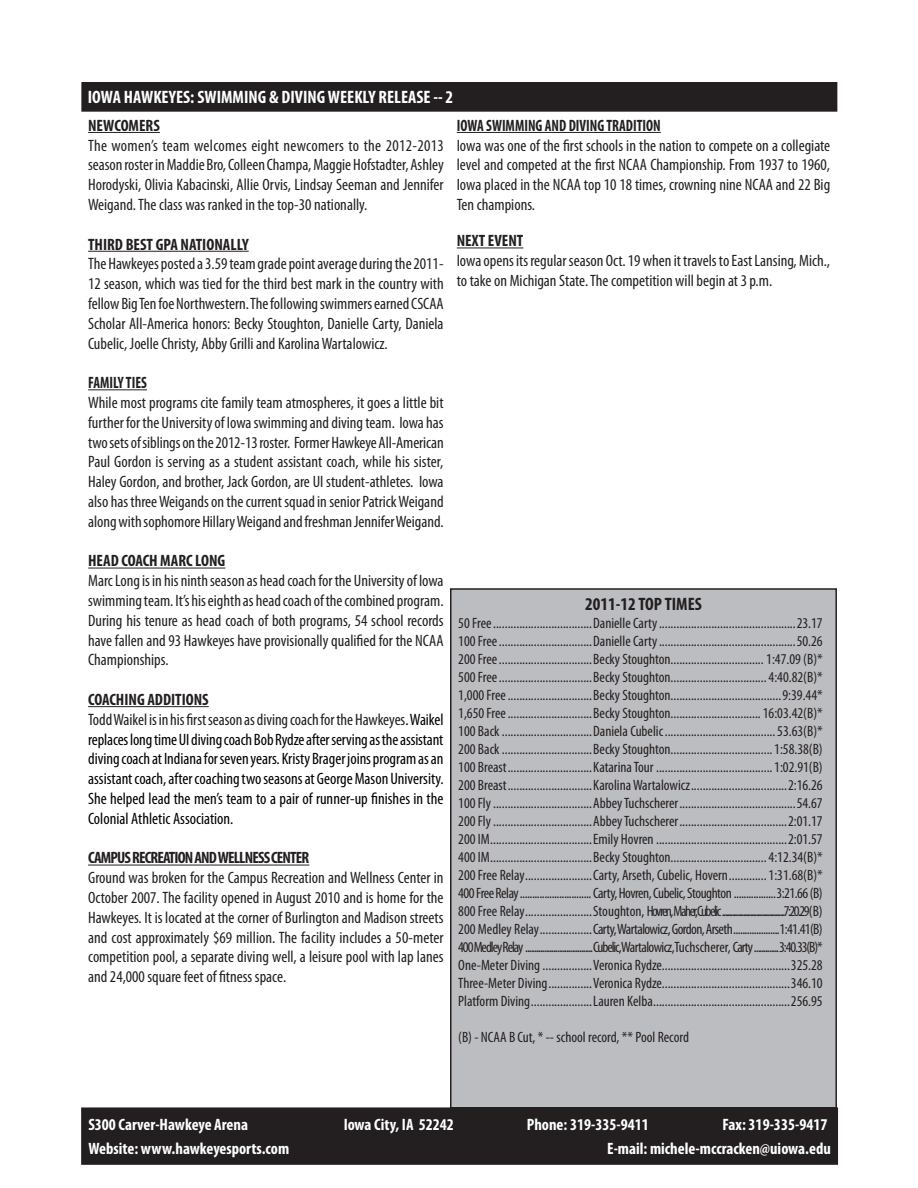
<style>
.page{position:relative;width:918px;height:1188px;background:#fff}
.page>*{position:absolute;margin:0;border:0;box-sizing:border-box;transform-origin:0 0}
.t1{font:700 condensed 18px "Myriad Pro";color:#fff}
.t2{font:700 condensed 18px "Myriad Pro";color:#231f20}
.t3{font:condensed 16.5px/19.8px "Myriad Pro";color:#231f20;text-align:justify}
.t4{font:condensed 16.5px/19.8px "Myriad Pro";color:#000;text-align:justify}
.t5{font:700 condensed 16.5px "Myriad Pro";color:#fff}
.t6{font:700 condensed 16.5px "Myriad Pro";color:#231f20}
.t7{font:700 condensed 16.5px "Myriad Pro";color:#231f20;scale:.89 1}
.t8{font:700 condensed 16.5px "Myriad Pro";letter-spacing:-.05em;color:#231f20}
.t9{font:condensed 15px "Myriad Pro";color:#231f20}
.t10{font:condensed 15px "Myriad Pro";letter-spacing:-.055em;color:#231f20}
.t11{font:condensed 15px "Myriad Pro";letter-spacing:-.07em;color:#231f20}
.t12{font:condensed 15px "Myriad Pro";letter-spacing:-.03em;color:#231f20}
.t13{font:condensed 15px "Myriad Pro";letter-spacing:-.04em;color:#231f20}
.s1{color:#231f20}
</style>
<div class="page">
<div style="left:82px;top:83px;width:755px;height:28px;background:#231f20"></div>
<div style="left:81px;top:82px;width:756px;height:30px;border:2px solid #231f20"></div>
<div style="left:82px;top:1108px;width:755px;height:56px;background:#231f20"></div>
<div style="left:81px;top:1107px;width:757px;height:58px;border:2px solid #231f20"></div>
<hr style="left:88px;top:132px;width:72px;height:1px;background:#231f20">
<hr style="left:88px;top:251px;width:161px;height:1px;background:#231f20">
<hr style="left:88px;top:389px;width:59px;height:1px;background:#231f20">
<hr style="left:88px;top:568px;width:137px;height:1px;background:#231f20">
<hr style="left:88px;top:706px;width:121px;height:1px;background:#231f20">
<hr style="left:88px;top:865px;width:221px;height:1px;background:#231f20">
<div style="left:451px;top:589px;width:385px;height:519px;background:#bcbdc0"></div>
<div style="left:450px;top:588px;width:387px;height:520px;border:2px solid #231f20"></div>
<hr style="left:457px;top:132px;width:204px;height:1px;background:#231f20">
<hr style="left:457px;top:248px;width:66px;height:1px;background:#231f20">
<p class="t1" style="left:88px;top:86px;width:367px">IOWA HAWKEYES: SWIMMING &amp; DIVING WEEKLY RELEASE -- 2</p>
<p class="t6" style="left:88px;top:115px;width:73px">NEWCOMERS</p>
<p class="t3" style="left:88px;top:135px;width:357px">The women’s team welcomes eight newcomers to the 2012-2013 season roster in Maddie Bro, Colleen Champa, Maggie Hofstadter, Ashley Horodyski, Olivia Kabacinski, Allie Orvis, Lindsay Seeman and Jennifer Weigand. The class was ranked in the top-30 nationally.</p>
<p class="t6" style="left:88px;top:234px;width:162px">THIRD BEST GPA NATIONALLY</p>
<p class="t3" style="left:88px;top:254px;width:357px">The Hawkeyes posted a 3.59 team grade point average during the 2011- 12 season, which was tied for the third best mark in the country with fellow Big Ten foe Northwestern. The following swimmers earned CSCAA Scholar All-America honors: Becky Stoughton, Danielle Carty, Daniela Cubelic, Joelle Christy, Abby Grilli and Karolina Wartalowicz.</p>
<p class="t7" style="left:88px;top:372px;width:68px">FAMILY TIES</p>
<p class="t3" style="left:88px;top:392px;width:357px">While most programs cite family team atmospheres, it goes a little bit further for the University of Iowa swimming and diving team. Iowa has two sets of siblings on the 2012-13 roster. Former Hawkeye All-American Paul Gordon is serving as a student assistant coach, while his sister, Haley Gordon, and brother, Jack Gordon, are UI student-athletes. Iowa also has three Weigands on the current squad in senior Patrick Weigand along with sophomore Hillary Weigand and freshman Jennifer Weigand.</p>
<p class="t6" style="left:88px;top:551px;width:139px">HEAD COACH MARC LONG</p>
<p class="t3" style="left:88px;top:571px;width:357px">Marc Long is in his ninth season as head coach for the University of Iowa swimming team. It’s his eighth as head coach of the combined program.<br>During his tenure as head coach of both programs, 54 school records have fallen and 93 Hawkeyes have provisionally qualified for the NCAA Championships.</p>
<p class="t6" style="left:88px;top:689px;width:122px">COACHING ADDITIONS</p>
<p class="t4" style="left:88px;top:709px;width:357px"><span class="s1">Todd Waikel is in his first season as diving coach for the Hawkeyes</span>. Waikel replaces long time UI diving coach Bob Rydze after serving as the assistant diving coach at Indiana for seven years. Kristy Brager joins program as an assistant coach, after coaching two seasons at George Mason University.<br>She helped lead the men’s team to a pair of runner-up finishes in the Colonial Athletic Association.</p>
<p class="t8" style="left:88px;top:848px;width:223px">CAMPUS RECREATION AND WELLNESS CENTER</p>
<p class="t3" style="left:88px;top:868px;width:357px">Ground was broken for the Campus Recreation and Wellness Center in October 2007. The facility opened in August 2010 and is home for the Hawkeyes. It is located at the corner of Burlington and Madison streets and cost approximately $69 million. The facility includes a 50-meter competition pool, a separate diving well, a leisure pool with lap lanes and 24,000 square feet of fitness space.</p>
<p class="t7" style="left:457px;top:115px;width:231px">IOWA SWIMMING AND DIVING TRADITION</p>
<p class="t3" style="left:457px;top:135px;width:375px">Iowa was one of the first schools in the nation to compete on a collegiate level and competed at the first NCAA Championship. From 1937 to 1960, Iowa placed in the NCAA top 10 18 times, crowning nine NCAA and 22 Big Ten champions.</p>
<p class="t6" style="left:457px;top:230px;width:68px">NEXT EVENT</p>
<p class="t3" style="left:457px;top:251px;width:375px">Iowa opens its regular season Oct. 19 when it travels to East Lansing, Mich., to take on Michigan State. The competition will begin at 3 p.m.</p>
<p class="t2" style="left:585px;top:593px;width:118px">2011-12 TOP TIMES</p>
<p class="t9" style="left:458px;top:614px;width:366px">50 Free..................................Danielle Carty...............................................23.17</p>
<p class="t9" style="left:458px;top:632px;width:366px">100 Free................................Danielle Carty...............................................50.26</p>
<p class="t9" style="left:458px;top:650px;width:366px">200 Free................................Becky Stoughton................................ 1:47.09 (B)*</p>
<p class="t9" style="left:458px;top:668px;width:366px">500 Free................................Becky Stoughton.................................4:40.82(B)*</p>
<p class="t9" style="left:458px;top:686px;width:366px">1,000 Free.............................Becky Stoughton......................................9:39.44*</p>
<p class="t9" style="left:458px;top:704px;width:366px">1,650 Free.............................Becky Stoughton...............................16:03.42(B)*</p>
<p class="t9" style="left:458px;top:722px;width:366px">100 Back ...............................Daniela Cubelic......................................53.63(B)*</p>
<p class="t9" style="left:458px;top:740px;width:366px">200 Back ...............................Becky Stoughton...................................1:58.38(B)</p>
<p class="t9" style="left:458px;top:758px;width:366px">100 Breast.............................Katarina Tour ........................................1:02.91(B)</p>
<p class="t9" style="left:458px;top:776px;width:366px">200 Breast.............................Karolina Wartalowicz.................................2:16.26</p>
<p class="t9" style="left:458px;top:794px;width:366px">100 Fly..................................Abbey Tuchscherer........................................54.67</p>
<p class="t9" style="left:458px;top:812px;width:366px">200 Fly..................................Abbey Tuchscherer.....................................2:01.17</p>
<p class="t9" style="left:458px;top:830px;width:366px">200 IM...................................Emily Hovren .............................................2:01.57</p>
<p class="t9" style="left:458px;top:848px;width:366px">400 IM...................................Becky Stoughton.................................4:12.34(B)*</p>
<p class="t9" style="left:458px;top:866px;width:366px">200 Free Relay.......................Carty, Arseth, Cubelic, Hovern.............1:31.68(B)*</p>
<p class="t12" style="left:458px;top:884px;width:366px">400 Free Relay.............................Carty, Hovren, Cubelic, Stoughton .................3:21.66 (B)</p>
<p class="t10" style="left:458px;top:902px;width:366px">800 Free Relay....................... Stoughton, Hovren,Maher,Cubelic ............................................7:20.29 (B)</p>
<p class="t13" style="left:458px;top:920px;width:366px">200 Medley Relay..................Carty, Wartalowicz, Gordon, Arseth....................1:41.41(B)</p>
<p class="t11" style="left:458px;top:938px;width:366px">400 Medley Relay ....................................Cubelic,Wartalowicz,Tuchscherer, Carty .............3:40.33(B)*</p>
<p class="t9" style="left:458px;top:956px;width:366px">One-Meter Diving .................Veronica Rydze............................................325.28</p>
<p class="t9" style="left:458px;top:974px;width:366px">Three-Meter Diving...............Veronica Rydze............................................346.10</p>
<p class="t9" style="left:458px;top:992px;width:366px">Platform Diving.....................Lauren Kelba...............................................256.95</p>
<p class="t9" style="left:458px;top:1028px;width:232px">(B) - NCAA B Cut, * -- school record, ** Pool Record</p>
<p class="t5" style="left:88px;top:1114px;width:161px">S300 Carver-Hawkeye Arena</p>
<p class="t5" style="left:344px;top:1114px;width:112px">Iowa City, IA 52242</p>
<p class="t5" style="left:527px;top:1114px;width:123px">Phone: 319-335-9411</p>
<p class="t5" style="left:723px;top:1114px;width:106px">Fax: 319-335-9417</p>
<p class="t5" style="left:88px;top:1138px;width:202px">Website: www.hawkeyesports.com</p>
<p class="t5" style="left:607px;top:1138px;width:225px">E-mail: michele-mccracken@uiowa.edu</p>
</div>
